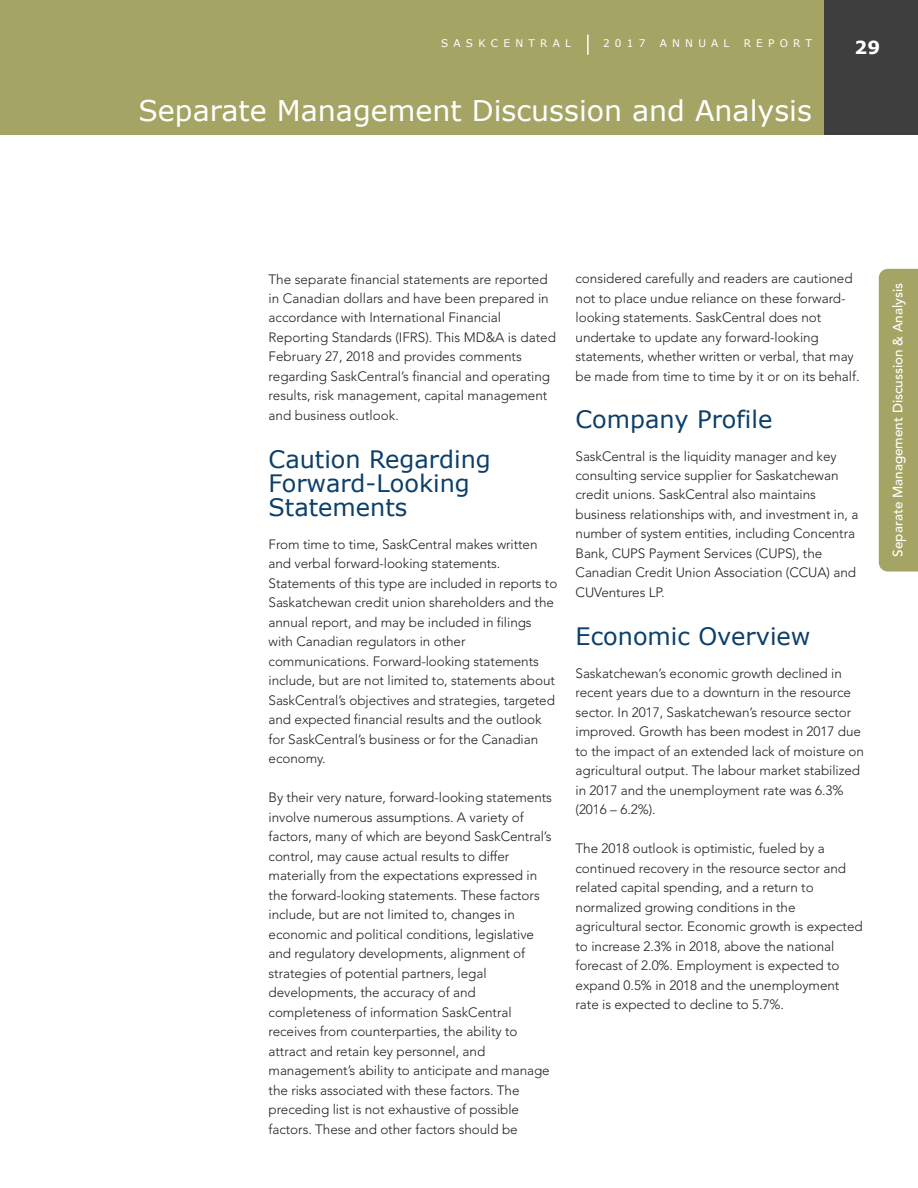
<style>
.page{position:relative;width:918px;height:1188px;background:#fff}
.page>*{position:absolute;margin:0;border:0;box-sizing:border-box;transform-origin:0 0}
.t1{font:28.5px "Verdana";color:#fff}
.t2{font:24px/24px "Verdana";color:#0c3f6a}
.t3{font:700 18px "Verdana";color:#fff}
.t4{font:300 13.5px/19.5px "Avenir";letter-spacing:-.005em;color:#231f20}
.t5{font:500 13.5px "Avenir";color:#fff}
.t6{font:10.5px "Verdana";letter-spacing:.5em;color:#fff}
</style>
<div class="page">
<div style="left:824px;top:0;width:94px;height:135px;background:#3e3e3f"></div>
<div style="left:0;top:0;width:824px;height:135px;background:#a4a565"></div>
<hr style="left:587px;top:35px;width:2px;height:20px;background:#fff">
<div style="left:879px;top:269px;width:39px;height:303px;background:#a4a565"></div>
<p class="t6" style="left:441px;top:37px;width:131px">SASKCENTRAL</p>
<p class="t6" style="left:603px;top:37px;width:44px">2017</p>
<p class="t6" style="left:660px;top:37px;width:71px">ANNUAL</p>
<p class="t6" style="left:744px;top:37px;width:70px">REPORT</p>
<h1 class="t1" style="left:138px;top:93px;width:675px">Separate Management Discussion and Analysis</h1>
<h3 class="t3" style="left:855px;top:36px;width:27px">29</h3>
<p class="t4" style="left:269px;top:269px;width:289px">The separate financial statements are reported in Canadian dollars and have been prepared in accordance with International Financial Reporting Standards (IFRS). This MD&amp;A is dated February 27, 2018 and provides comments regarding SaskCentral’s financial and operating results, risk management, capital management and business outlook.</p>
<h2 class="t2" style="left:269px;top:446px;width:224px">Caution Regarding<br>Forward-Looking<br>Statements</h2>
<p class="t4" style="left:269px;top:535px;width:290px">From time to time, SaskCentral makes written and verbal forward-looking statements.<br>Statements of this type are included in reports to Saskatchewan credit union shareholders and the annual report, and may be included in filings with Canadian regulators in other communications. Forward-looking statements include, but are not limited to, statements about SaskCentral’s objectives and strategies, targeted and expected financial results and the outlook for SaskCentral’s business or for the Canadian economy.</p>
<p class="t4" style="left:269px;top:788px;width:285px">By their very nature, forward-looking statements involve numerous assumptions. A variety of factors, many of which are beyond SaskCentral’s control, may cause actual results to differ materially from the expectations expressed in the forward-looking statements. These factors include, but are not limited to, changes in economic and political conditions, legislative and regulatory developments, alignment of strategies of potential partners, legal developments, the accuracy of and completeness of information SaskCentral receives from counterparties, the ability to attract and retain key personnel, and management’s ability to anticipate and manage the risks associated with these factors. The preceding list is not exhaustive of possible factors. These and other factors should be</p>
<p class="t4" style="left:576px;top:269px;width:285px">considered carefully and readers are cautioned not to place undue reliance on these forward&shy;looking statements. SaskCentral does not undertake to update any forward-looking statements, whether written or verbal, that may be made from time to time by it or on its behalf.</p>
<h2 class="t2" style="left:576px;top:406px;width:198px">Company Profile</h2>
<p class="t4" style="left:576px;top:446px;width:284px">SaskCentral is the liquidity manager and key consulting service supplier for Saskatchewan credit unions. SaskCentral also maintains business relationships with, and investment in, a number of system entities, including Concentra Bank, CUPS Payment Services (CUPS), the Canadian Credit Union Association (CCUA) and CUVentures LP.</p>
<h2 class="t2" style="left:576px;top:623px;width:237px">Economic Overview</h2>
<p class="t4" style="left:576px;top:664px;width:290px">Saskatchewan’s economic growth declined in recent years due to a downturn in the resource sector. In 2017, Saskatchewan’s resource sector improved. Growth has been modest in 2017 due to the impact of an extended lack of moisture on agricultural output. The labour market stabilized in 2017 and the unemployment rate was 6.3% (2016 – 6.2%).</p>
<p class="t4" style="left:576px;top:839px;width:289px">The 2018 outlook is optimistic, fueled by a continued recovery in the resource sector and related capital spending, and a return to normalized growing conditions in the agricultural sector. Economic growth is expected to increase 2.3% in 2018, above the national forecast of 2.0%. Employment is expected to expand 0.5% in 2018 and the unemployment rate is expected to decline to 5.7%.</p>
<p class="t5" style="left:886px;top:557px;width:275px;rotate:-90deg">Separate Management Discussion &amp; Analysis</p>
</div>
